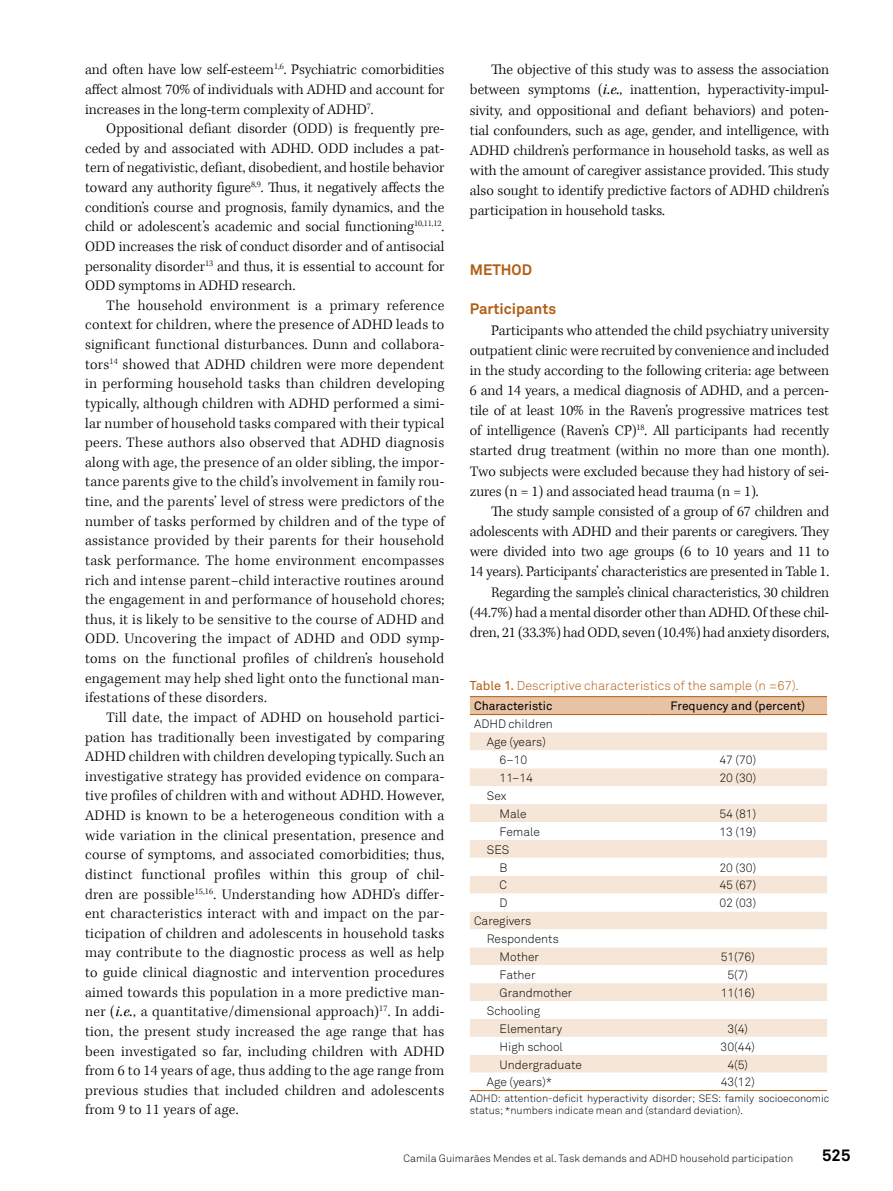
<style>
.page{position:relative;width:893px;height:1191px;background:#fff}
.page>*{position:absolute;margin:0;border:0;box-sizing:border-box;transform-origin:0 0}
.t1{font:700 16.5px "Akkurat Pro";color:#000}
.t2{font:300 15px/19.6px "Kepler Std";letter-spacing:-.005em;color:#000;text-align:justify}
.t3{font:700 15px "Akkurat Pro";color:#b15c12}
.t4{font:12.75px "Akkurat Light Pro";color:#b15c12}
.t5{font:12px/17.9px "Akkurat Light Pro";color:#000}
.t6{font:12px "Akkurat Pro";color:#000}
.t7{font:10.5px/12.6px "Akkurat Light Pro";color:#000}
.s1{font-weight:400;font-style:italic}
.s2{font-family:"Akkurat Pro"}
</style>
<div class="page">
<div style="left:470px;top:697px;width:357px;height:17px;background:#e7c2a3"></div>
<div style="left:470px;top:732px;width:357px;height:18px;background:#f5e6d8"></div>
<svg style="left:470px;top:768px;width:357px;height:305px;fill:#f5e6d8"></svg>
<hr style="left:470px;top:696px;width:178px;height:1px;background:#b15c12">
<hr style="left:648px;top:696px;width:179px;height:1px;background:#b15c12">
<hr style="left:470px;top:714px;width:178px;height:1px;background:#b15c12">
<hr style="left:648px;top:714px;width:179px;height:1px;background:#b15c12">
<hr style="left:470px;top:1090px;width:178px;height:1px;background:#b15c12">
<hr style="left:648px;top:1090px;width:179px;height:1px;background:#b15c12">
<p class="t2" style="left:85px;top:60px;width:361px">and often have low self-esteem<sup>1,6</sup>. Psychiatric comorbidities affect almost 70% of individuals with ADHD and account for increases in the long-term complexity of ADHD<sup>7</sup>.</p>
<p class="t2" style="left:85px;top:119px;width:361px;text-indent:21px">Oppositional defiant disorder (ODD) is frequently pre&shy;ceded by and associated with ADHD. ODD includes a pat&shy;tern of negativistic, defiant, disobedient, and hostile behavior toward any authority figure<sup>8,9</sup>. Thus, it negatively affects the condition’s course and prognosis, family dynamics, and the child or adolescent’s academic and social functioning<sup>10,11,12</sup>.<br>ODD increases the risk of conduct disorder and of antisocial personality disorder<sup>13</sup> and thus, it is essential to account for ODD symptoms in ADHD research.</p>
<p class="t2" style="left:85px;top:296px;width:361px;text-indent:21px">The household environment is a primary reference context for children, where the presence of ADHD leads to significant functional disturbances. Dunn and collabora&shy;tors<sup>14</sup> showed that ADHD children were more dependent in performing household tasks than children developing typically, although children with ADHD performed a simi&shy;lar number of household tasks compared with their typical peers. These authors also observed that ADHD diagnosis along with age, the presence of an older sibling, the impor&shy;tance parents give to the child’s involvement in family rou&shy;tine, and the parents’ level of stress were predictors of the number of tasks performed by children and of the type of assistance provided by their parents for their household task performance. The home environment encompasses rich and intense parent–child interactive routines around the engagement in and performance of household chores; thus, it is likely to be sensitive to the course of ADHD and ODD. Uncovering the impact of ADHD and ODD symp&shy;toms on the functional profiles of children’s household engagement may help shed light onto the functional man&shy;ifestations of these disorders.</p>
<p class="t2" style="left:85px;top:708px;width:361px;text-indent:21px">Till date, the impact of ADHD on household partici&shy;pation has traditionally been investigated by comparing ADHD children with children developing typically. Such an investigative strategy has provided evidence on compara&shy;tive profiles of children with and without ADHD. However, ADHD is known to be a heterogeneous condition with a wide variation in the clinical presentation, presence and course of symptoms, and associated comorbidities; thus, distinct functional profiles within this group of chil&shy;dren are possible<sup>15,16</sup>. Understanding how ADHD’s differ&shy;ent characteristics interact with and impact on the par&shy;ticipation of children and adolescents in household tasks may contribute to the diagnostic process as well as help to guide clinical diagnostic and intervention procedures aimed towards this population in a more predictive man&shy;ner (<span class="s1">i.e.</span>, a quantitative/dimensional approach)<sup>17</sup>. In addi&shy;tion, the present study increased the age range that has been investigated so far, including children with ADHD from 6 to 14 years of age, thus adding to the age range from previous studies that included children and adolescents from 9 to 11 years of age.</p>
<p class="t2" style="left:470px;top:60px;width:361px;line-height:20.1px;text-indent:21px">The objective of this study was to assess the association between symptoms (<span class="s1">i.e.</span>, inattention, hyperactivity-impul&shy;sivity, and oppositional and defiant behaviors) and poten&shy;tial confounders, such as age, gender, and intelligence, with ADHD children’s performance in household tasks, as well as with the amount of caregiver assistance provided. This study also sought to identify predictive factors of ADHD children’s participation in household tasks.</p>
<p class="t3" style="left:470px;top:260px;width:64px">METHOD</p>
<p class="t3" style="left:470px;top:300px;width:88px">Participants</p>
<p class="t2" style="left:470px;top:320px;width:361px;line-height:20.1px;text-indent:21px">Participants who attended the child psychiatry university outpatient clinic were recruited by convenience and included in the study according to the following criteria: age between 6 and 14 years, a medical diagnosis of ADHD, and a percen&shy;tile of at least 10% in the Raven’s progressive matrices test of intelligence (Raven’s CP)<sup>18</sup>. All participants had recently started drug treatment (within no more than one month).<br>Two subjects were excluded because they had history of sei&shy;zures (n = 1) and associated head trauma (n = 1).</p>
<p class="t2" style="left:470px;top:502px;width:361px;line-height:20.1px;text-align:right">The study sample consisted of a group of 67 children and adolescents with ADHD and their parents or caregivers. They were divided into two age groups (6 to 10 years and 11 to 14 years). Participants’ characteristics are presented in Table 1.<br>Regarding the sample’s clinical characteristics, 30 children (44.7%) had a mental disorder other than ADHD. Of these chil&shy;dren, 21 (33.3%) had ODD, seven (10.4%) had anxiety disorders,</p>
<p class="t4" style="left:470px;top:678px;width:331px"><span class="s2">Table 1.</span> Descriptive characteristics of the sample (n =67).</p>
<p class="t6" style="left:474px;top:699px;width:80px">Characteristic</p>
<p class="t6" style="left:671px;top:699px;width:136px">Frequency and (percent)</p>
<p class="t5" style="left:474px;top:715px;width:80px;text-align:center">ADHD children<br>Age (years)<br>6–10</p>
<p class="t5" style="left:719px;top:751px;width:38px">47 (70)</p>
<p class="t5" style="left:500px;top:769px;width:35px">11–14</p>
<p class="t5" style="left:719px;top:769px;width:38px">20 (30)</p>
<p class="t5" style="left:500px;top:787px;width:29px;text-indent:-13px">Sex<br>Male</p>
<p class="t5" style="left:719px;top:805px;width:38px">54 (81)</p>
<p class="t5" style="left:500px;top:822px;width:42px">Female</p>
<p class="t5" style="left:719px;top:822px;width:38px">13 (19)</p>
<p class="t5" style="left:487px;top:840px;width:24px;text-align:right">SES<br>B</p>
<p class="t5" style="left:719px;top:858px;width:38px">20 (30)</p>
<p class="t5" style="left:500px;top:876px;width:9px">C</p>
<p class="t5" style="left:719px;top:876px;width:38px">45 (67)</p>
<p class="t5" style="left:500px;top:894px;width:9px">D</p>
<p class="t5" style="left:719px;top:894px;width:38px">02 (03)</p>
<p class="t5" style="left:474px;top:912px;width:59px">Caregivers</p>
<p class="t5" style="left:487px;top:930px;width:73px">Respondents</p>
<p class="t5" style="left:500px;top:948px;width:41px">Mother</p>
<p class="t5" style="left:721px;top:948px;width:36px">51(76)</p>
<p class="t5" style="left:500px;top:966px;width:38px">Father</p>
<p class="t5" style="left:727px;top:966px;width:22px">5(7)</p>
<p class="t5" style="left:500px;top:984px;width:74px">Grandmother</p>
<p class="t5" style="left:721px;top:984px;width:36px">11(16)</p>
<p class="t5" style="left:500px;top:1002px;width:64px;text-indent:-13px">Schooling<br>Elementary</p>
<p class="t5" style="left:727px;top:1019px;width:22px">3(4)</p>
<p class="t5" style="left:500px;top:1037px;width:65px">High school</p>
<p class="t5" style="left:721px;top:1037px;width:36px">30(44)</p>
<p class="t5" style="left:500px;top:1055px;width:84px">Undergraduate</p>
<p class="t5" style="left:727px;top:1055px;width:22px">4(5)</p>
<p class="t5" style="left:487px;top:1073px;width:67px">Age (years)*</p>
<p class="t5" style="left:721px;top:1073px;width:36px">43(12)</p>
<p class="t7" style="left:470px;top:1092px;width:361px">ADHD: attention-deficit hyperactivity disorder; SES: family socioeconomic status; *numbers indicate mean and (standard deviation).</p>
<p class="t7" style="left:404px;top:1151px;width:391px">Camila Guimarães Mendes et al. Task demands and ADHD household participation</p>
<p class="t1" style="left:822px;top:1145px;width:30px">525</p>
</div>
